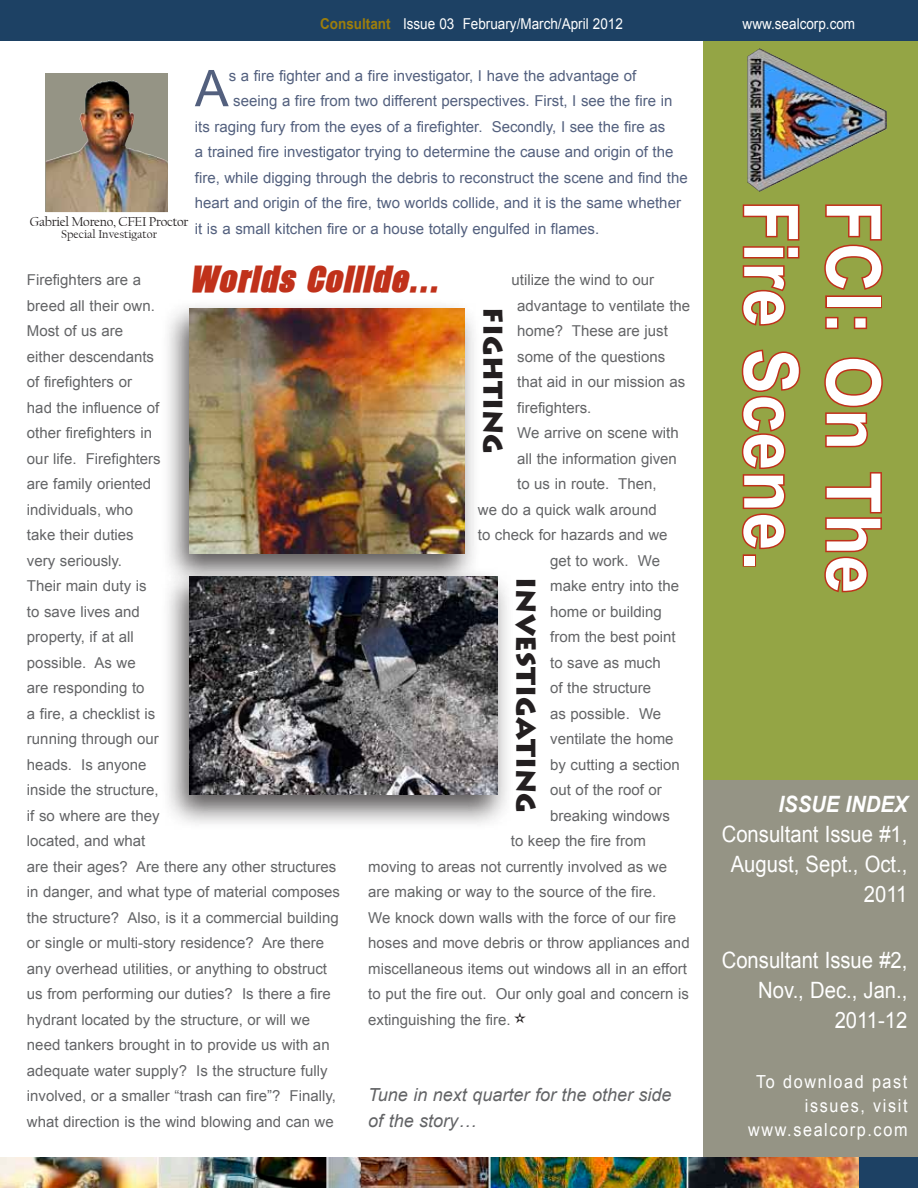
<style>
.page{position:relative;width:918px;height:1188px;background:#fff}
.page>*{position:absolute;margin:0;border:0;box-sizing:border-box;transform-origin:0 0}
.t1{font:700 75px "Arial";letter-spacing:.01em;color:#fff;scale:.9 1}
.t2{font:50.55px "Arial";color:#53607e}
.t3{font:italic 36px "GENUINE Bold";letter-spacing:.05em;color:#c0311a}
.t4{font:700 27px "Lithograph";color:#231f20}
.t5{font:22.5px/30px "Arial";color:#fff;text-align:right;scale:.9 1}
.t6{font:italic 700 22.5px "Arial";color:#fff;scale:.9 1}
.t7{font:italic 18px/25.5px "Arial";color:#636466}
.t8{font:18px/24px "Arial";letter-spacing:.1em;color:#fff;text-align:right;scale:.9 1}
.t9{font:15px/25.5px "Arial";color:#636466}
.t10{font:15px "Arial";color:#53607e}
.t11{font:15px "Arial";color:#fff;scale:.9 1}
.t12{font:13.5px "Californian FB";letter-spacing:-.02em;color:#231f20}
.t13{font:12px "Californian FB";color:#231f20}
.s1{font-weight:700;color:#9c7e0c}
</style>
<div class="page">
<div style="left:703px;top:780px;width:215px;height:389px;background:#959485"></div>
<div style="left:703px;top:0;width:215px;height:780px;background:#94a545"></div>
<img style="left:0;top:1158px;width:859px;height:30px">
<div style="left:0;top:0;width:918px;height:40px;background:#1d4164"></div>
<div style="left:859px;top:1158px;width:59px;height:30px;background:#1d4164"></div>
<div style="left:46px;top:73px;width:122px;height:139px;background:#959485"></div>
<img style="left:46px;top:80px;width:122px;height:132px">
<svg style="left:824px;top:204px;width:59px;height:86px"></svg>
<div style="left:825px;top:295px;width:57px;height:13px;border:3px solid #c0311a"></div>
<svg style="left:825px;top:316px;width:43px;height:14px"></svg>
<svg style="left:824px;top:357px;width:59px;height:91px"></svg>
<svg style="left:824px;top:472px;width:58px;height:121px"></svg>
<svg style="left:741px;top:204px;width:59px;height:122px"></svg>
<svg style="left:741px;top:349px;width:60px;height:201px"></svg>
<div style="left:743px;top:554px;width:13px;height:13px;border:3px solid #c0311a"></div>
<img style="left:747px;top:48px;width:140px;height:144px">
<div style="left:160px;top:298px;width:320px;height:290px;background:#231f20;opacity:.75"></div>
<img style="left:190px;top:308px;width:274px;height:245px">
<div style="left:160px;top:566px;width:353px;height:264px;background:#231f20;opacity:.75"></div>
<img style="left:190px;top:576px;width:307px;height:219px">
<p class="t11" style="left:320px;top:14px;width:338px"><span class="s1">Consultant</span> Issue 03 February/March/April 2012</p>
<p class="t11" style="left:743px;top:14px;width:127px">www.sealcorp.com</p>
<h2 class="t2" style="left:195px;top:55px;width:35px">A</h2>
<p class="t10" style="left:229px;top:66px;width:409px">s a fire fighter and a fire investigator, I have the advantage of</p>
<p class="t10" style="left:233px;top:91px;width:441px">seeing a fire from two different perspectives. First, I see the fire in</p>
<p class="t10" style="left:195px;top:117px;width:472px">its raging fury from the eyes of a firefighter. Secondly, I see the fire as</p>
<p class="t10" style="left:195px;top:142px;width:480px">a trained fire investigator trying to determine the cause and origin of the</p>
<p class="t10" style="left:195px;top:168px;width:494px">fire, while digging through the debris to reconstruct the scene and find the</p>
<p class="t10" style="left:195px;top:193px;width:488px">heart and origin of the fire, two worlds collide, and it is the same whether</p>
<p class="t10" style="left:195px;top:219px;width:406px">it is a small kitchen fire or a house totally engulfed in flames.</p>
<p class="t9" style="left:27px;top:268px;width:315px">Firefighters are a<br>breed all their own.<br>Most of us are<br>either descendants<br>of firefighters or<br>had the influence of<br>other firefighters in<br>our life. Firefighters<br>are family oriented<br>individuals, who<br>take their duties<br>very seriously.<br>Their main duty is<br>to save lives and<br>property, if at all<br>possible. As we<br>are responding to<br>a fire, a checklist is<br>running through our<br>heads. Is anyone<br>inside the structure,<br>if so where are they<br>located, and what<br>are their ages? Are there any other structures in danger, and what type of material composes the structure? Also, is it a commercial building or single or multi-story residence? Are there any overhead utilities, or anything to obstruct us from performing our duties? Is there a fire hydrant located by the structure, or will we need tankers brought in to provide us with an adequate water supply? Is the structure fully involved, or a smaller “trash can fire”? Finally, what direction is the wind blowing and can we</p>
<p class="t9" style="left:512px;top:268px;width:144px">utilize the wind to our</p>
<p class="t12" style="left:30px;top:215px;width:160px">Gabriel Moreno, CFEI Proctor</p>
<p class="t13" style="left:61px;top:228px;width:97px">Special Investigator</p>
<h3 class="t3" style="left:190px;top:257px;width:250px">Worlds Collide...</h3>
<p class="t9" style="left:517px;top:293px;width:175px">advantage to ventilate the</p>
<p class="t9" style="left:517px;top:319px;width:152px">home? These are just</p>
<p class="t9" style="left:517px;top:344px;width:149px">some of the questions</p>
<p class="t9" style="left:517px;top:370px;width:169px">that aid in our mission as</p>
<p class="t9" style="left:517px;top:395px;width:76px">firefighters.</p>
<p class="t9" style="left:517px;top:421px;width:163px">We arrive on scene with</p>
<p class="t9" style="left:517px;top:446px;width:161px">all the information given</p>
<p class="t9" style="left:517px;top:472px;width:141px">to us in route. Then,</p>
<p class="t9" style="left:478px;top:497px;width:180px">we do a quick walk around</p>
<p class="t9" style="left:478px;top:523px;width:191px">to check for hazards and we</p>
<p class="t9" style="left:550px;top:548px;width:111px">get to work. We</p>
<p class="t9" style="left:550px;top:574px;width:130px">make entry into the</p>
<p class="t9" style="left:550px;top:599px;width:113px">home or building</p>
<p class="t9" style="left:550px;top:625px;width:127px">from the best point</p>
<p class="t9" style="left:550px;top:650px;width:112px">to save as much</p>
<p class="t9" style="left:550px;top:676px;width:102px">of the structure</p>
<p class="t9" style="left:550px;top:701px;width:113px">as possible. We</p>
<p class="t9" style="left:550px;top:727px;width:125px">ventilate the home</p>
<p class="t9" style="left:550px;top:752px;width:131px">by cutting a section</p>
<p class="t9" style="left:550px;top:778px;width:113px">out of the roof or</p>
<p class="t9" style="left:550px;top:803px;width:121px">breaking windows</p>
<p class="t9" style="left:511px;top:829px;width:137px">to keep the fire from</p>
<p class="t9" style="left:368px;top:854px;width:300px">moving to areas not currently involved as we</p>
<p class="t9" style="left:368px;top:880px;width:290px">are making or way to the source of the fire.</p>
<p class="t9" style="left:368px;top:905px;width:309px">We knock down walls with the force of our fire</p>
<p class="t9" style="left:368px;top:931px;width:323px">hoses and move debris or throw appliances and</p>
<p class="t9" style="left:368px;top:956px;width:320px">miscellaneous items out windows all in an effort</p>
<p class="t9" style="left:368px;top:982px;width:322px">to put the fire out. Our only goal and concern is</p>
<p class="t9" style="left:368px;top:1007px;width:144px">extinguishing the fire.</p>
<h3 class="t4" style="left:510px;top:307px;width:148px;rotate:90deg">Fighting</h3>
<h3 class="t4" style="left:543px;top:577px;width:237px;rotate:90deg">investigating</h3>
<p class="t7" style="left:368px;top:1083px;width:305px">Tune in next quarter for the other side of the story…</p>
<h1 class="t1" style="left:821px;top:201px;width:411px;rotate:90deg">Fire Scene.</h1>
<h1 class="t1" style="left:903px;top:201px;width:438px;rotate:90deg">FCI: On The</h1>
<h3 class="t6" style="left:779px;top:789px;width:145px">ISSUE INDEX</h3>
<h3 class="t5" style="left:722px;top:819px;width:208px">Consultant Issue #1,<br>August, Sept., Oct.,<br>2011</h3>
<h3 class="t5" style="left:722px;top:945px;width:208px">Consultant Issue #2,<br>Nov., Dec., Jan.,<br>2011-12</h3>
<p class="t8" style="left:748px;top:1070px;width:179px">To download past issues, visit www.sealcorp.com</p>
</div>
